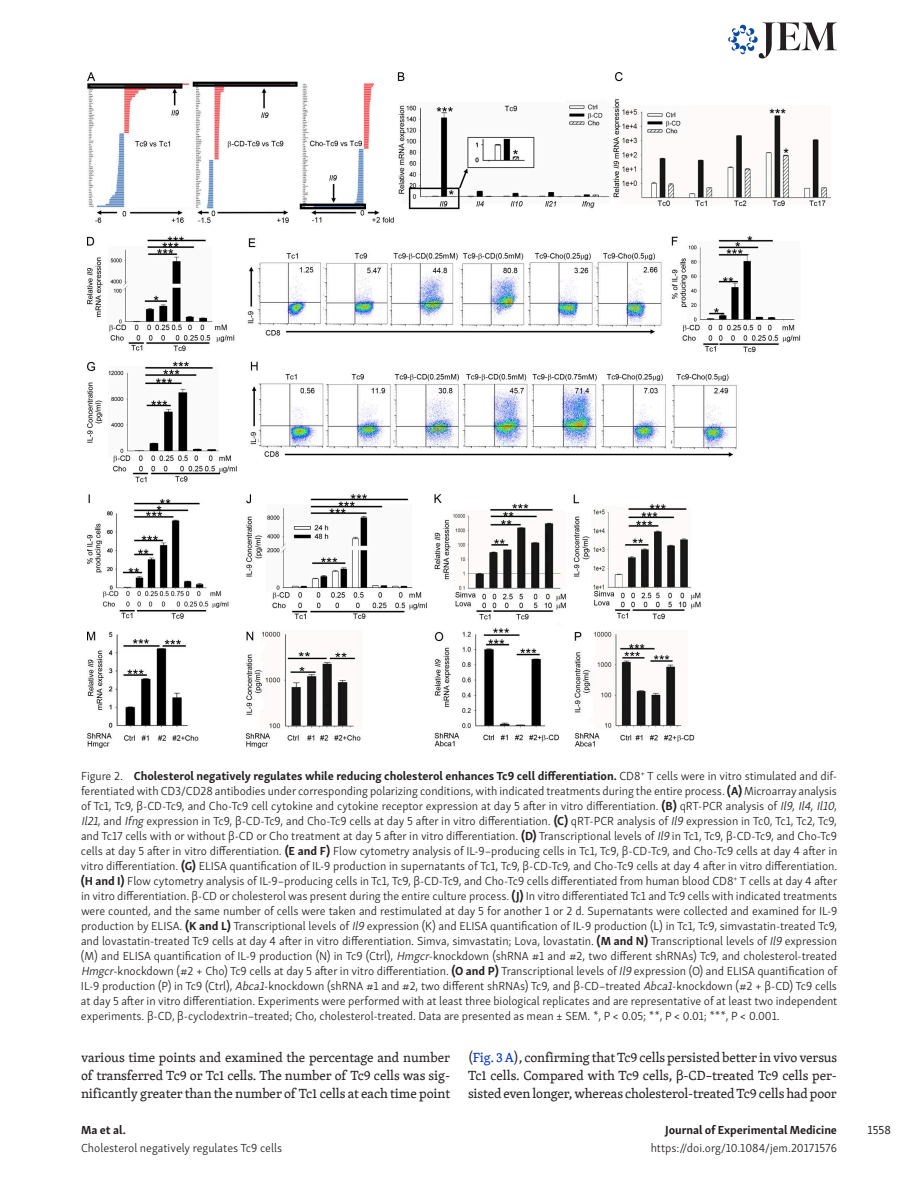
<style>
.page{position:relative;width:918px;height:1188px;background:#fff}
.page>*{position:absolute;margin:0;border:0;box-sizing:border-box;transform-origin:0 0}
.t1{font:13.5px/18px "Skolar PE";letter-spacing:-.01em;color:#231f20;text-align:justify}
.t2{font:300 12px/15px "Skolar Sans PE";color:#231f20;text-align:justify}
.t3{font:700 12px "Skolar Sans PE";letter-spacing:-.005em;color:#231f20}
.t4{font:12px "Skolar Sans PE";color:#231f20}
.s1{font-weight:700}
.s2{font-style:italic}
.s3{color:#0034c9}
</style>
<div class="page">
<svg style="left:728px;top:23px;width:109px;height:35px"></svg>
<img style="left:88px;top:72px;width:742px;height:675px">
<p class="t2" style="left:81px;top:768px;width:758px">Figure 2. <span class="s1">Cholesterol negatively regulates while reducing cholesterol enhances Tc9 cell differentiation.</span> CD8<sup>+</sup> T cells were in vitro stimulated and dif&shy;ferentiated with CD3/CD28 antibodies under corresponding polarizing conditions, with indicated treatments during the entire process. <span class="s1">(A)</span> Microarray analysis of Tc1, Tc9, β-CD-Tc9, and Cho-Tc9 cell cytokine and cytokine receptor expression at day 5 after in vitro differentiation. <span class="s1">(B)</span> qRT-PCR analysis of <span class="s2">Il9</span>, <span class="s2">Il4</span>, <span class="s2">Il10</span>, <span class="s2">Il21</span>, and <span class="s2">Ifng</span> expression in Tc9, β-CD-Tc9, and Cho-Tc9 cells at day 5 after in vitro differentiation. <span class="s1">(C)</span> qRT-PCR analysis of <span class="s2">Il9</span> expression in Tc0, Tc1, Tc2, Tc9, and Tc17 cells with or without β-CD or Cho treatment at day 5 after in vitro differentiation. <span class="s1">(D)</span> Transcriptional levels of <span class="s2">Il9</span> in Tc1, Tc9, β-CD-Tc9, and Cho-Tc9 cells at day 5 after in vitro differentiation. <span class="s1">(E and F)</span> Flow cytometry analysis of IL-9–producing cells in Tc1, Tc9, β-CD-Tc9, and Cho-Tc9 cells at day 4 after in vitro differentiation. <span class="s1">(G)</span> ELISA quantification of IL-9 production in supernatants of Tc1, Tc9, β-CD-Tc9, and Cho-Tc9 cells at day 4 after in vitro differentiation. <span class="s1">(H and I)</span> Flow cytometry analysis of IL-9–producing cells in Tc1, Tc9, β-CD-Tc9, and Cho-Tc9 cells differentiated from human blood CD8<sup>+</sup> T cells at day 4 after in vitro differentiation. β-CD or cholesterol was present during the entire culture process. <span class="s1">(J)</span> In vitro differentiated Tc1 and Tc9 cells with indicated treatments were counted, and the same number of cells were taken and restimulated at day 5 for another 1 or 2 d. Supernatants were collected and examined for IL-9 production by ELISA. <span class="s1">(K and L)</span> Transcriptional levels of <span class="s2">Il9</span> expression (K) and ELISA quantification of IL-9 production (L) in Tc1, Tc9, simvastatin-treated Tc9, and lovastatin-treated Tc9 cells at day 4 after in vitro differentiation. Simva, simvastatin; Lova, lovastatin. <span class="s1">(M and N)</span> Transcriptional levels of <span class="s2">Il9</span> expression (M) and ELISA quantification of IL-9 production (N) in Tc9 (Ctrl), <span class="s2">Hmgcr</span>-knockdown (shRNA #1 and #2, two different shRNAs) Tc9, and cholesterol-treated <span class="s2">Hmgcr</span>-knockdown (#2 + Cho) Tc9 cells at day 5 after in vitro differentiation. <span class="s1">(O and P)</span> Transcriptional levels of <span class="s2">Il9</span> expression (O) and ELISA quantification of IL-9 production (P) in Tc9 (Ctrl), <span class="s2">Abca1</span>-knockdown (shRNA #1 and #2, two different shRNAs) Tc9, and β-CD–treated <span class="s2">Abca1</span>-knockdown (#2 + β-CD) Tc9 cells at day 5 after in vitro differentiation. Experiments were performed with at least three biological replicates and are representative of at least two independent experiments. β-CD, β-cyclodextrin–treated; Cho, cholesterol-treated. Data are presented as mean ± SEM. *, P &lt; 0.05; **, P &lt; 0.01; ***, P &lt; 0.001.</p>
<p class="t1" style="left:81px;top:1048px;width:371px">various time points and examined the percentage and number of transferred Tc9 or Tc1 cells. The number of Tc9 cells was sig&shy;nificantly greater than the number of Tc1 cells at each time point</p>
<p class="t1" style="left:468px;top:1048px;width:371px">(<span class="s3">Fig. 3 A</span>), confirming that Tc9 cells persisted better in vivo versus Tc1 cells. Compared with Tc9 cells, β-CD–treated Tc9 cells per&shy;sisted even longer, whereas cholesterol-treated Tc9 cells had poor</p>
<p class="t3" style="left:81px;top:1120px;width:46px">Ma et al.</p>
<p class="t2" style="left:81px;top:1140px;width:203px">Cholesterol negatively regulates Tc9 cells</p>
<p class="t3" style="left:665px;top:1120px;width:173px">Journal of Experimental Medicine</p>
<p class="t2" style="left:651px;top:1140px;width:188px">https://doi.org/10.1084/jem.20171576</p>
<p class="t4" style="left:868px;top:1121px;width:25px">1558</p>
</div>
